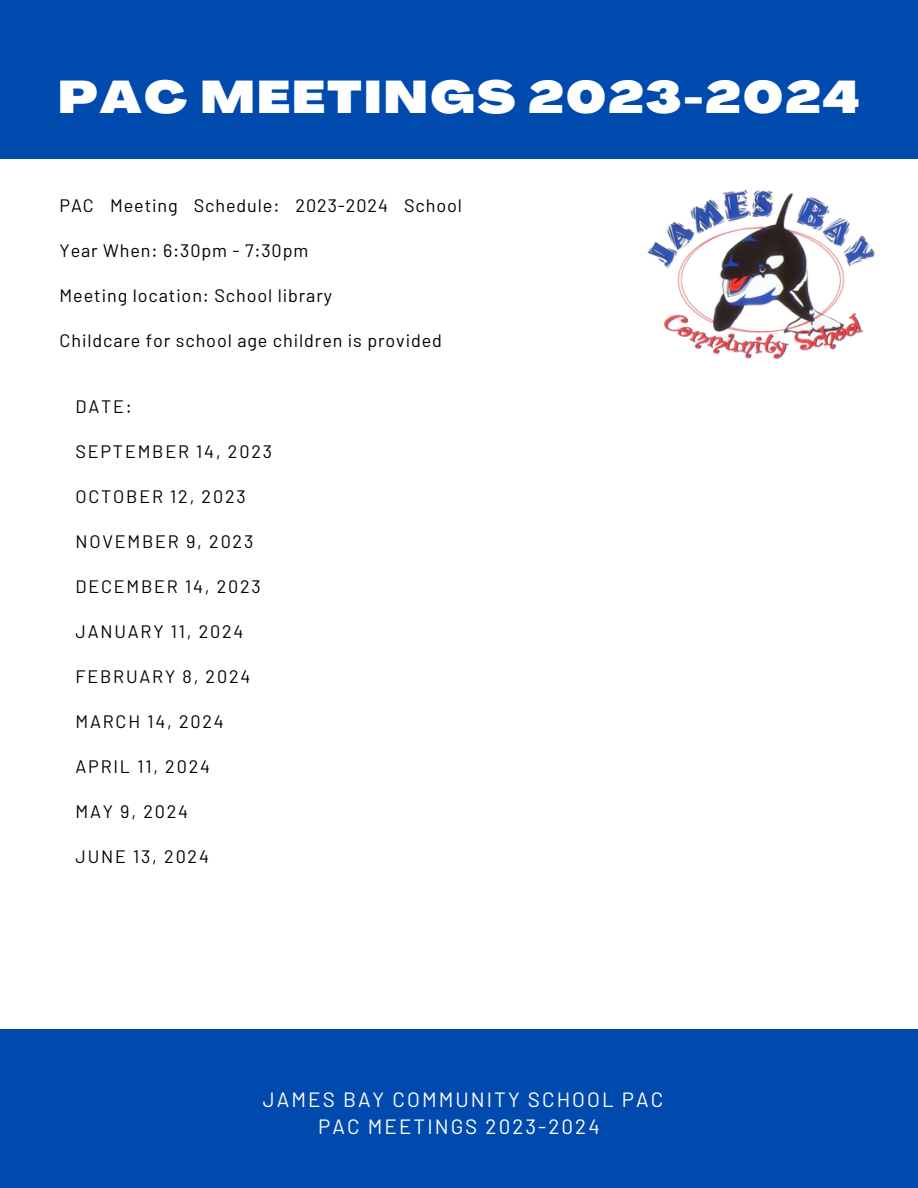
<style>
.page{position:relative;width:918px;height:1188px;background:#fff}
.page>*{position:absolute;margin:0;border:0;box-sizing:border-box;transform-origin:0 0}
.t1{font:900 expanded 45px "Agrandir";letter-spacing:.05em;color:#fff}
.t2{font:20.7px/27px "Barlow";letter-spacing:.1em;color:#fff;text-align:center}
.t3{font:18px "Barlow";letter-spacing:.05em;color:#000}
.t4{font:18px "Barlow";letter-spacing:.1em;color:#000}
.t5{font:18px "Barlow";letter-spacing:.075em;color:#000}
</style>
<div class="page">
<div style="left:0;top:0;width:918px;height:159px;background:#004aad"></div>
<div style="left:0;top:1029px;width:918px;height:159px;background:#004aad"></div>
<img style="left:647px;top:190px;width:229px;height:170px">
<p class="t1" style="left:58px;top:79px;width:803px">PAC MEETINGS 2023-2024</p>
<p class="t3" style="left:60px;top:194px;width:404px">PAC Meeting Schedule: 2023-2024 School</p>
<p class="t3" style="left:60px;top:239px;width:250px">Year When: 6:30pm - 7:30pm</p>
<p class="t3" style="left:60px;top:284px;width:274px">Meeting location: School library</p>
<p class="t3" style="left:60px;top:329px;width:384px">Childcare for school age children is provided</p>
<p class="t5" style="left:76px;top:395px;width:58px">DATE:</p>
<p class="t4" style="left:76px;top:440px;width:198px">SEPTEMBER 14, 2023</p>
<p class="t4" style="left:76px;top:485px;width:172px">OCTOBER 12, 2023</p>
<p class="t4" style="left:76px;top:530px;width:179px">NOVEMBER 9, 2023</p>
<p class="t4" style="left:76px;top:575px;width:187px">DECEMBER 14, 2023</p>
<p class="t4" style="left:76px;top:620px;width:170px">JANUARY 11, 2024</p>
<p class="t4" style="left:76px;top:665px;width:176px">FEBRUARY 8, 2024</p>
<p class="t4" style="left:76px;top:710px;width:150px">MARCH 14, 2024</p>
<p class="t4" style="left:76px;top:755px;width:136px">APRIL 11, 2024</p>
<p class="t5" style="left:76px;top:800px;width:114px">MAY 9, 2024</p>
<p class="t4" style="left:76px;top:845px;width:135px">JUNE 13, 2024</p>
<p class="t2" style="left:263px;top:1085px;width:402px">JAMES BAY COMMUNITY SCHOOL PAC<br>PAC MEETINGS 2023-2024</p>
</div>
